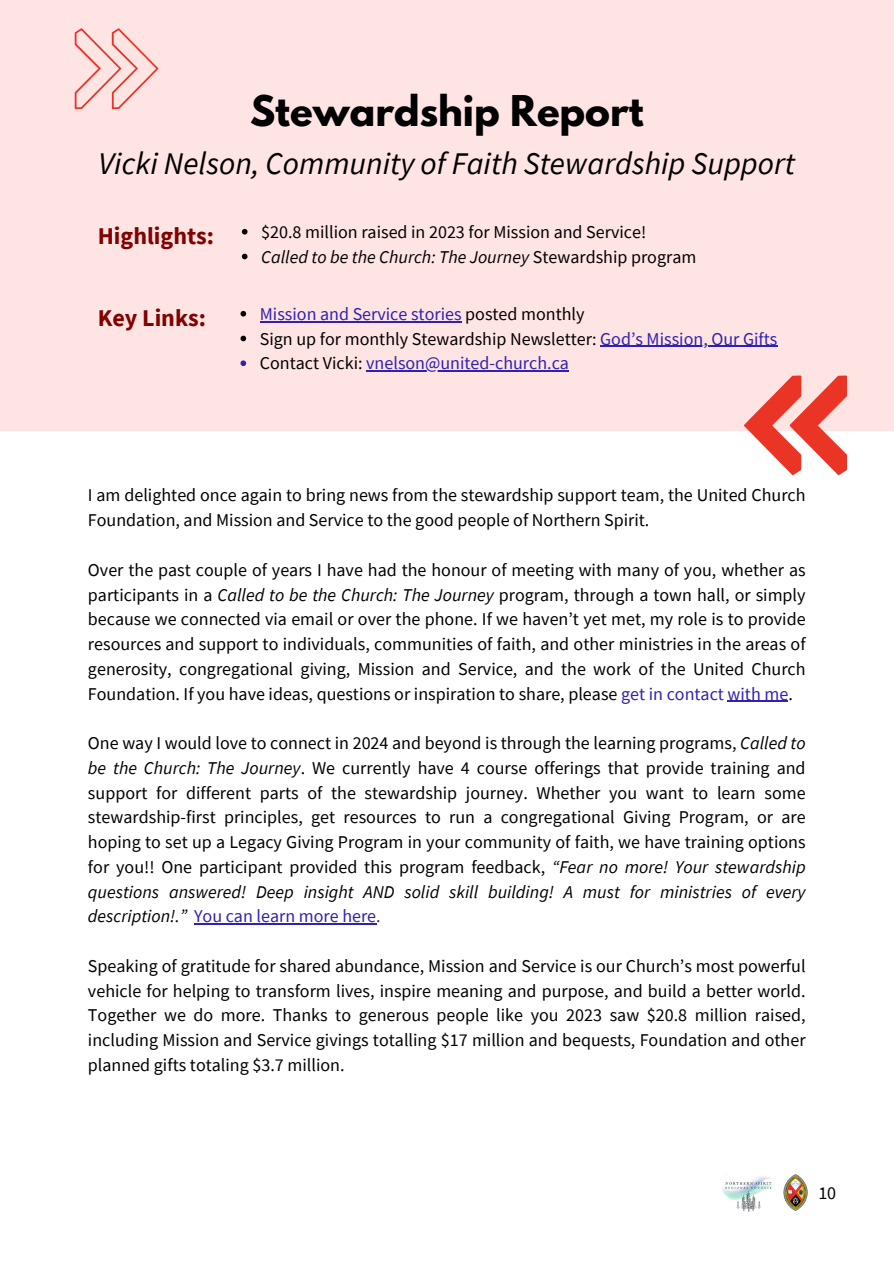
<style>
.page{position:relative;width:894px;height:1264px;background:#fff}
.page>*{position:absolute;margin:0;border:0;box-sizing:border-box;transform-origin:0 0}
.t1{font:700 37.5px "League Spartan";color:#000}
.t2{font:italic 31.5px "Source Sans Pro";color:#000}
.t3{font:700 24px "Source Sans Pro";color:#820101}
.t4{font:18px/24.8px "Source Sans Pro";color:#000;text-align:justify}
.t5{font:18px "Source Sans Pro";color:#3021af}
.t6{font:italic 18px "Source Sans Pro";color:#000}
.s1{font-style:normal}
.s2{color:#000}
.s3{color:#3021af}
.s4{font-style:italic}
</style>
<div class="page">
<div style="left:0;top:0;width:893px;height:430px;background:#ffe4e4"></div>
<img style="left:783px;top:1174px;width:24px;height:36px">
<img style="left:722px;top:1176px;width:52px;height:36px">
<svg style="left:75px;top:28px;width:83px;height:81px"></svg>
<svg style="left:744px;top:375px;width:102px;height:99px"></svg>
<hr style="left:727px;top:700px;width:61px;height:1px;background:#3021af">
<hr style="left:194px;top:923px;width:182px;height:1px;background:#3021af">
<svg style="left:242px;top:229px;width:5px;height:5px"></svg>
<svg style="left:242px;top:254px;width:5px;height:5px"></svg>
<svg style="left:240px;top:311px;width:6px;height:5px"></svg>
<hr style="left:260px;top:321px;width:201px;height:1px;background:#3021af">
<svg style="left:240px;top:336px;width:6px;height:5px"></svg>
<hr style="left:600px;top:346px;width:177px;height:1px;background:#3021af">
<svg style="left:240px;top:360px;width:6px;height:6px"></svg>
<hr style="left:366px;top:370px;width:203px;height:2px;background:#3021af">
<p class="t1" style="left:250px;top:92px;width:395px">Stewardship Report</p>
<p class="t2" style="left:99px;top:143px;width:697px">Vicki Nelson, Community of Faith Stewardship Support</p>
<p class="t3" style="left:98px;top:220px;width:118px">Highlights:</p>
<p class="t4" style="left:261px;top:219px;width:386px">$20.8 million raised in 2023 for Mission and Service!</p>
<p class="t6" style="left:261px;top:245px;width:436px">Called to be the Church: The Journey <span class="s1">Stewardship program</span></p>
<p class="t3" style="left:98px;top:302px;width:110px">Key Links:</p>
<p class="t5" style="left:260px;top:302px;width:326px">Mission and Service stories <span class="s2">posted monthly</span></p>
<p class="t4" style="left:260px;top:326px;width:519px">Sign up for monthly Stewardship Newsletter: <span class="s3">God’s Mission, Our Gifts</span></p>
<p class="t5" style="left:260px;top:352px;width:310px"><span class="s2">Contact Vicki:</span> vnelson@united-church.ca</p>
<h2 class="t4" style="left:88px;top:482px;width:719px">I am delighted once again to bring news from the stewardship support team, the United Church<br>Foundation, and Mission and Service to the good people of Northern Spirit.</h2>
<h2 class="t4" style="left:88px;top:557px;width:719px">Over the past couple of years I have had the honour of meeting with many of you, whether as participants in a <span class="s4">Called to be the Church: The Journey</span> program, through a town hall, or simply because we connected via email or over the phone. If we haven’t yet met, my role is to provide resources and support to individuals, communities of faith, and other ministries in the areas of generosity, congregational giving, Mission and Service, and the work of the United Church Foundation. If you have ideas, questions or inspiration to share, please <span class="s3">get in contact with me</span>.</h2>
<p class="t4" style="left:88px;top:730px;width:719px">One way I would love to connect in 2024 and beyond is through the learning programs, <span class="s4">Called to be the Church: The Journey</span>. We currently have 4 course offerings that provide training and support for different parts of the stewardship journey. Whether you want to learn some stewardship-first principles, get resources to run a congregational Giving Program, or are hoping to set up a Legacy Giving Program in your community of faith, we have training options for you!! One participant provided this program feedback, <span class="s4">“Fear no more! Your stewardship questions answered! Deep insight AND solid skill building! A must for ministries of every description!.”</span> <span class="s3">You can learn more here.</span></p>
<p class="t4" style="left:88px;top:953px;width:719px">Speaking of gratitude for shared abundance, Mission and Service is our Church’s most powerful vehicle for helping to transform lives, inspire meaning and purpose, and build a better world.<br>Together we do more. Thanks to generous people like you 2023 saw $20.8 million raised, including Mission and Service givings totalling $17 million and bequests, Foundation and other planned gifts totaling $3.7 million.</p>
<p class="t4" style="left:818px;top:1179px;width:19px">10</p>
</div>
